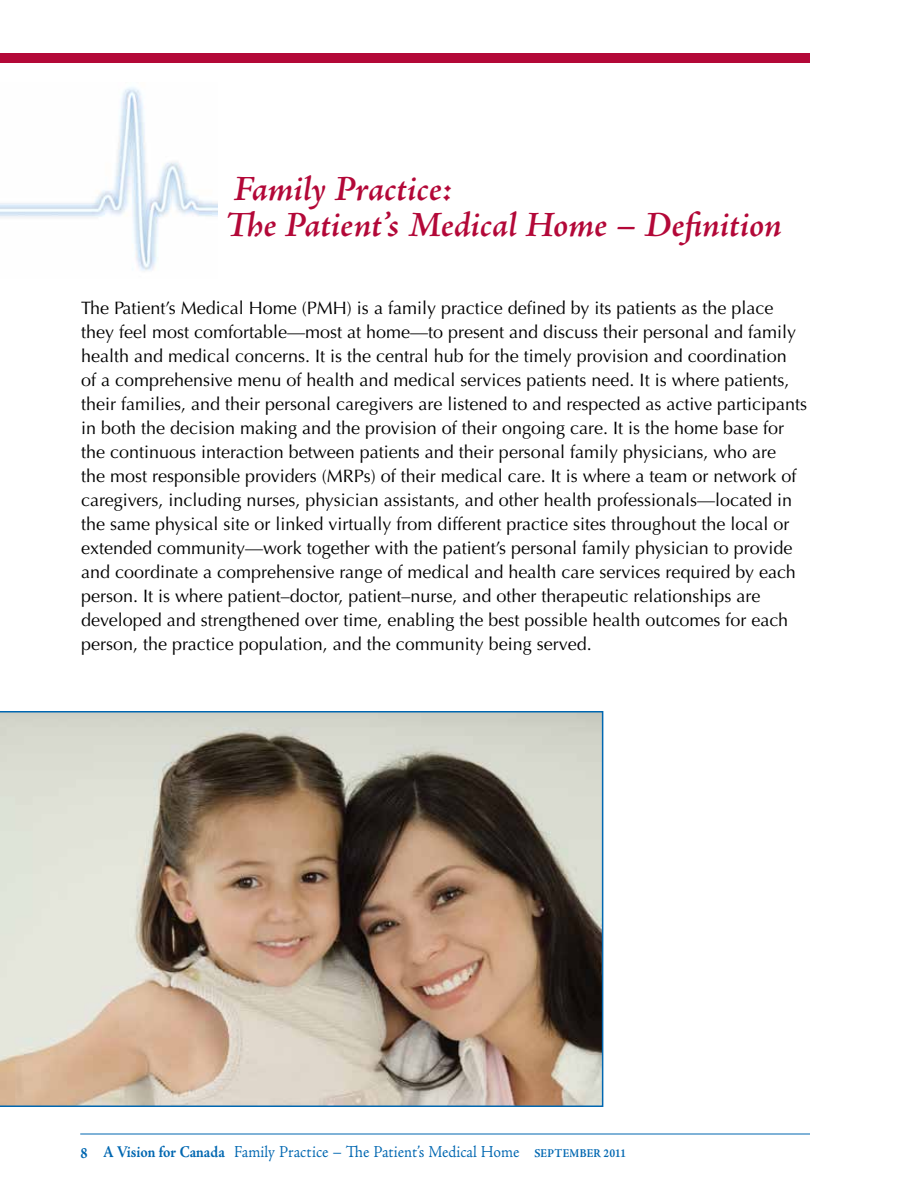
<style>
.page{position:relative;width:918px;height:1188px;background:#fff}
.page>*{position:absolute;margin:0;border:0;box-sizing:border-box;transform-origin:0 0}
.t1{font:italic 600 36px/36px "Adobe Jenson Pro";letter-spacing:-.005em;color:#b30838}
.t2{font:18px/24px "Optima";color:#000}
.t3{font:16.5px "Adobe Jenson Pro Lt Capt";color:#0067b1;scale:.9 1}
.s1{font-family:"Adobe Jenson Pro";font-weight:700;font-size:18px}
.s2{font-family:"Adobe Jenson Pro";font-weight:700}
.s3{font-family:"Adobe Jenson Pro";font-weight:700;font-size:12px}
</style>
<div class="page">
<div style="left:0;top:54px;width:810px;height:9px;background:#b30838"></div>
<hr style="left:80px;top:1134px;width:730px;height:1px;background:#0067b1">
<img style="left:0;top:87px;width:218px;height:184px">
<svg style="left:0;top:711px;width:603px;height:396px;background:#ad9f8f"></svg>
<h1 class="t1" style="left:225px;top:173px;width:559px">Family Practice:<br>The Patient’s Medical Home – Definition</h1>
<p class="t2" style="left:81px;top:296px;width:728px">The Patient’s Medical Home (PMH) is a family practice defined by its patients as the place they feel most comfortable—most at home—to present and discuss their personal and family health and medical concerns. It is the central hub for the timely provision and coordination<br>of a comprehensive menu of health and medical services patients need. It is where patients, their families, and their personal caregivers are listened to and respected as active participants in both the decision making and the provision of their ongoing care. It is the home base for the continuous interaction between patients and their personal family physicians, who are<br>the most responsible providers (MRPs) of their medical care. It is where a team or network of caregivers, including nurses, physician assistants, and other health professionals—located in the same physical site or linked virtually from different practice sites throughout the local or extended community—work together with the patient’s personal family physician to provide and coordinate a comprehensive range of medical and health care services required by each person. It is where patient–doctor, patient–nurse, and other therapeutic relationships are developed and strengthened over time, enabling the best possible health outcomes for each person, the practice population, and the community being served.</p>
<p class="t3" style="left:80px;top:1142px;width:608px"><span class="s1">8</span> <span class="s2">A Vision for Canada</span> Family Practice – The Patient’s Medical Home <span class="s3">SEPTEMBER 2011</span></p>
</div>
